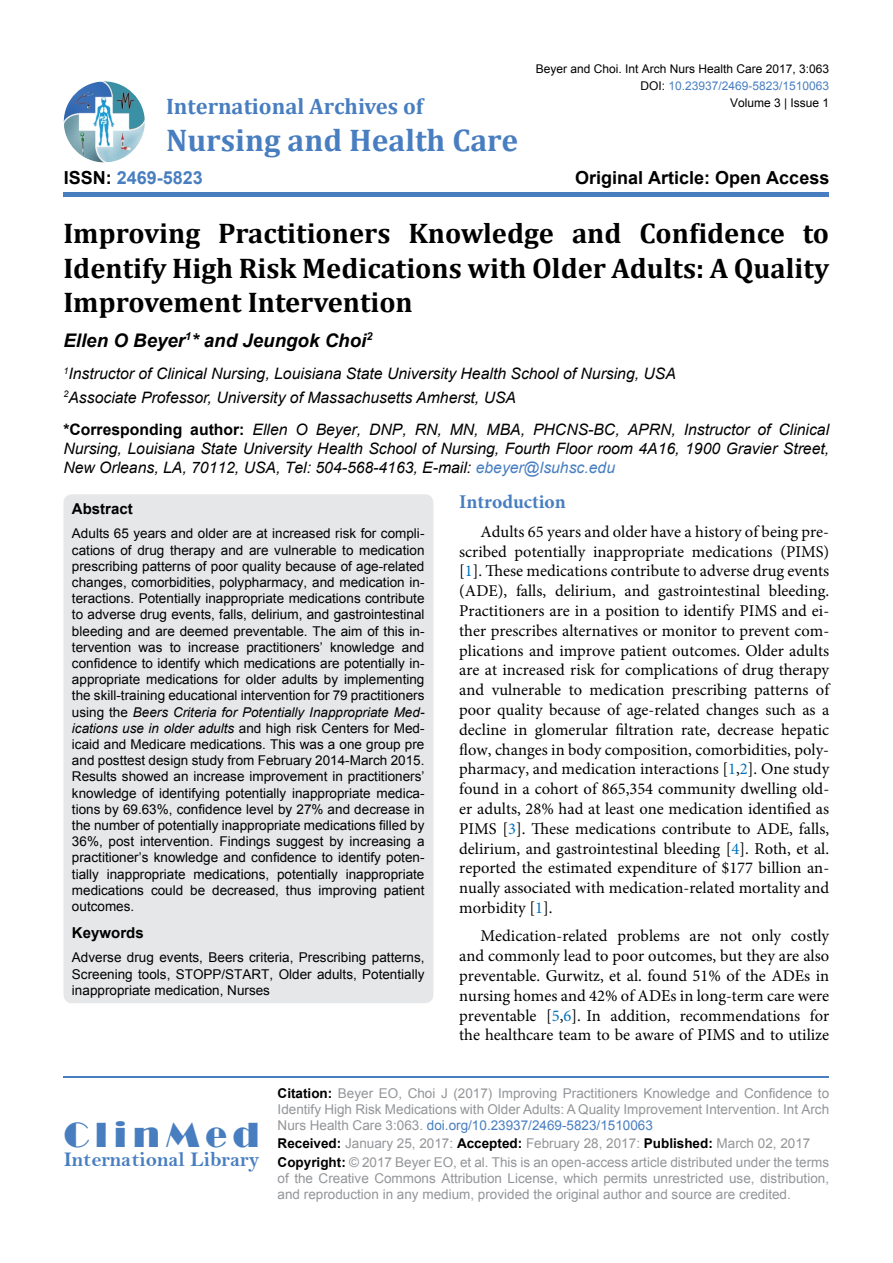
<style>
.page{position:relative;width:893px;height:1263px;background:#fff}
.page>*{position:absolute;margin:0;border:0;box-sizing:border-box;transform-origin:0 0}
.t1{font:36px "Broadway";letter-spacing:.16em;color:#487ec0}
.t2{font:700 31.5px "Cambria";color:#487ec0}
.t3{font:700 28.5px/34.2px "Cambria";color:#000;text-align:justify}
.t4{font:700 22.5px "Cambria";color:#487ec0}
.t5{font:21px "Bell MT Bold";color:#487ec0}
.t6{font:700 19.5px "Minion Pro";color:#487ec0}
.t7{font:italic 700 18.75px "Arial";color:#000}
.t8{font:700 18px "Arial";color:#000}
.t9{font:700 18px "Arial";color:#487ec0}
.t10{font:16.5px/19.8px "Minion Pro";color:#000;text-align:justify}
.t11{font:italic 15.75px/18.9px "Arial";color:#000}
.t12{font:700 15px "Arial";color:#000}
.t13{font:13.5px/16.2px "Arial";color:#000;text-align:justify}
.t14{font:13.5px/16.2px "Arial";color:#939598}
.t15{font:12px "Arial";color:#000}
.t16{font:12px "Arial";color:#487ec0}
.s1{color:#000}
.s2{font-weight:700;font-style:normal}
.s3{color:#487ec0}
.s4{color:#0072bc}
.s5{font-style:italic}
.s6{font-weight:700;color:#000}
</style>
<div class="page">
<img style="left:64px;top:81px;width:81px;height:81px;border-radius:41px">
<hr style="left:64px;top:193px;width:765px;height:4px;background:#487ec0">
<hr style="left:64px;top:1076px;width:765px;height:2px;background:#487ec0">
<div style="left:63px;top:494px;width:370px;height:509px;background:#e6e7e8;border-radius:9px"></div>
<p class="t15" style="left:536px;top:60px;width:295px">Beyer and Choi. Int Arch Nurs Health Care 2017, 3:063</p>
<h3 class="t4" style="left:166px;top:90px;width:259px">International Archives of</h3>
<h2 class="t2" style="left:166px;top:118px;width:354px">Nursing and Health Care</h2>
<h3 class="t9" style="left:64px;top:166px;width:141px"><span class="s1">ISSN:</span> 2469-5823</h3>
<p class="t16" style="left:640px;top:78px;width:190px"><span class="s1">DOI:</span> 10.23937/2469-5823/1510063</p>
<p class="t15" style="left:730px;top:95px;width:101px">Volume 3 | Issue 1</p>
<h3 class="t8" style="left:575px;top:166px;width:256px">Original Article: Open Access</h3>
<h3 class="t3" style="left:63px;top:216px;width:767px">Improving Practitioners Knowledge and Confidence to Identify High Risk Medications with Older Adults: A Quality Improvement Intervention</h3>
<h3 class="t7" style="left:63px;top:328px;width:311px">Ellen O Beyer<sup>1</sup>* and Jeungok Choi<sup>2</sup></h3>
<p class="t11" style="left:63px;top:362px;width:614px;line-height:23.1px"><sup>1</sup>Instructor of Clinical Nursing, Louisiana State University Health School of Nursing, USA<br><sup>2</sup>Associate Professor, University of Massachusetts Amherst, USA</p>
<p class="t11" style="left:63px;top:420px;width:767px;text-align:justify"><span class="s2">*Corresponding author:</span> Ellen O Beyer, DNP, RN, MN, MBA, PHCNS-BC, APRN, Instructor of Clinical Nursing, Louisiana State University Health School of Nursing, Fourth Floor room 4A16, 1900 Gravier Street, New Orleans, LA, 70112, USA, Tel: 504-568-4163, E-mail: <span class="s3">ebeyer@lsuhsc.edu</span></p>
<h3 class="t6" style="left:459px;top:488px;width:108px">Introduction</h3>
<p class="t10" style="left:459px;top:522px;width:371px;text-indent:21px">Adults 65 years and older have a history of being pre&shy;scribed potentially inappropriate medications (PIMS) [<span class="s4">1</span>]. These medications contribute to adverse drug events (ADE), falls, delirium, and gastrointestinal bleeding.<br>Practitioners are in a position to identify PIMS and ei&shy;ther prescribes alternatives or monitor to prevent com&shy;plications and improve patient outcomes. Older adults are at increased risk for complications of drug therapy and vulnerable to medication prescribing patterns of poor quality because of age-related changes such as a decline in glomerular filtration rate, decrease hepatic flow, changes in body composition, comorbidities, poly&shy;pharmacy, and medication interactions [<span class="s4">1</span>,<span class="s4">2</span>]. One study found in a cohort of 865,354 community dwelling old&shy;er adults, 28% had at least one medication identified as PIMS [<span class="s4">3</span>]. These medications contribute to ADE, falls, delirium, and gastrointestinal bleeding [<span class="s4">4</span>]. Roth, et al. reported the estimated expenditure of $177 billion an&shy;nually associated with medication-related mortality and morbidity [<span class="s4">1</span>].</p>
<p class="t10" style="left:459px;top:926px;width:371px;text-indent:21px">Medication-related problems are not only costly and commonly lead to poor outcomes, but they are also preventable. Gurwitz, et al. found 51% of the ADEs in nursing homes and 42% of ADEs in long-term care were preventable [<span class="s4">5</span>,<span class="s4">6</span>]. In addition, recommendations for the healthcare team to be aware of PIMS and to utilize</p>
<p class="t12" style="left:72px;top:498px;width:62px">Abstract</p>
<p class="t13" style="left:72px;top:526px;width:354px">Adults 65 years and older are at increased risk for compli&shy;cations of drug therapy and are vulnerable to medication prescribing patterns of poor quality because of age-related changes, comorbidities, polypharmacy, and medication in&shy;teractions. Potentially inappropriate medications contribute to adverse drug events, falls, delirium, and gastrointestinal bleeding and are deemed preventable. The aim of this in&shy;tervention was to increase practitioners’ knowledge and confidence to identify which medications are potentially in&shy;appropriate medications for older adults by implementing the skill-training educational intervention for 79 practitioners using the <span class="s5">Beers Criteria for Potentially Inappropriate Med&shy;ications use in older adults</span> and high risk Centers for Med&shy;icaid and Medicare medications. This was a one group pre and posttest design study from February 2014-March 2015.<br>Results showed an increase improvement in practitioners’ knowledge of identifying potentially inappropriate medica&shy;tions by 69.63%, confidence level by 27% and decrease in the number of potentially inappropriate medications filled by 36%, post intervention. Findings suggest by increasing a practitioner’s knowledge and confidence to identify poten&shy;tially inappropriate medications, potentially inappropriate medications could be decreased, thus improving patient outcomes.</p>
<p class="t12" style="left:72px;top:922px;width:73px">Keywords</p>
<p class="t13" style="left:72px;top:949px;width:354px">Adverse drug events, Beers criteria, Prescribing patterns, Screening tools, STOPP/START, Older adults, Potentially inappropriate medication, Nurses</p>
<h1 class="t1" style="left:64px;top:1113px;width:197px">ClinMed</h1>
<h3 class="t5" style="left:64px;top:1147px;width:197px">International Library</h3>
<p class="t14" style="left:278px;top:1085px;width:553px;text-align:justify"><span class="s6">Citation:</span> Beyer EO, Choi J (2017) Improving Practitioners Knowledge and Confidence to Identify High Risk Medications with Older Adults: A Quality Improvement Intervention. Int Arch Nurs Health Care 3:063. <span class="s3">doi.org/10.23937/2469-5823/1510063</span></p>
<p class="t14" style="left:278px;top:1135px;width:553px;line-height:18.3px"><span class="s6">Received:</span> January 25, 2017: <span class="s6">Accepted:</span> February 28, 2017: <span class="s6">Published:</span> March 02, 2017<br><span class="s6">Copyright:</span> © 2017 Beyer EO, et al. This is an open-access article distributed under the terms</p>
<p class="t14" style="left:278px;top:1170px;width:553px">of the Creative Commons Attribution License, which permits unrestricted use, distribution, and reproduction in any medium, provided the original author and source are credited.</p>
</div>
